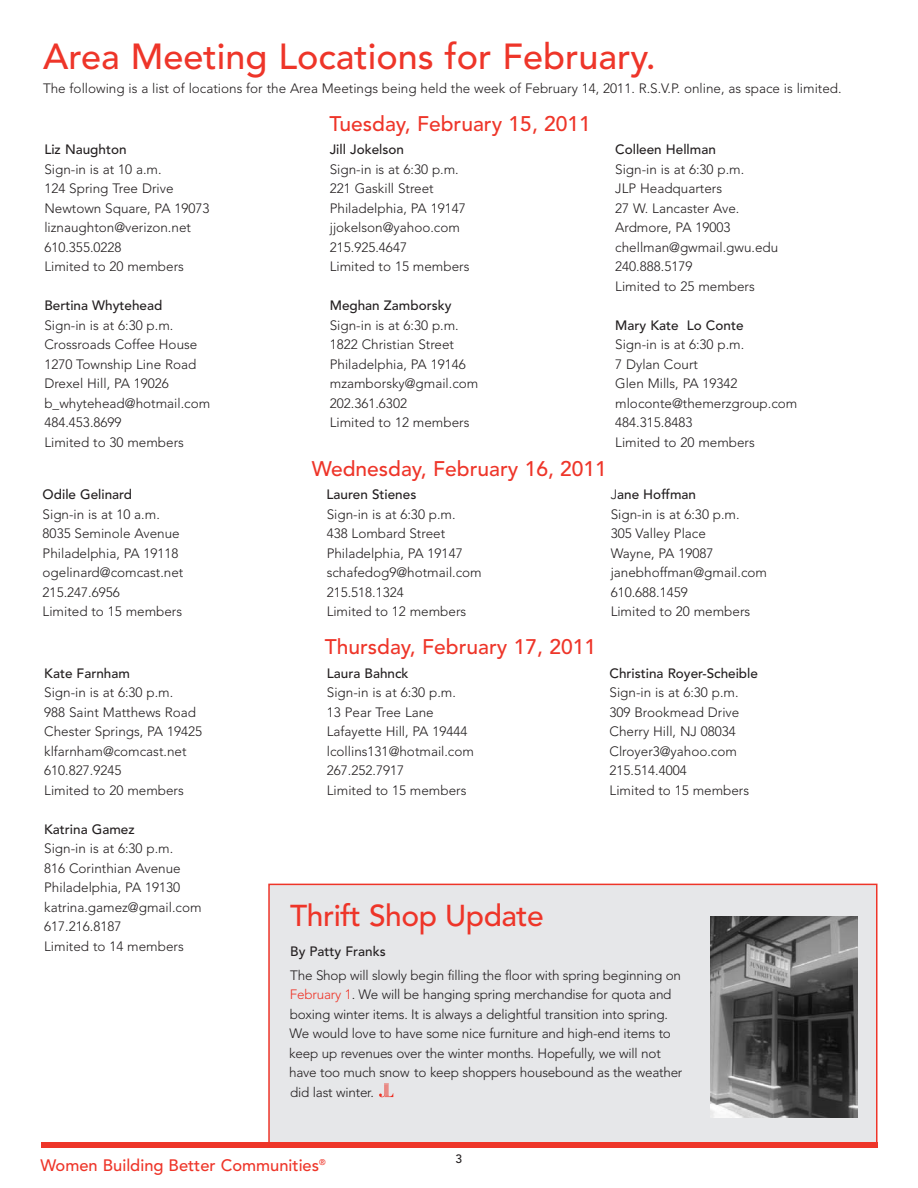
<style>
.page{position:relative;width:918px;height:1188px;background:#fff}
.page>*{position:absolute;margin:0;border:0;box-sizing:border-box;transform-origin:0 0}
.t1{font:500 36px "Avenir";color:#ee3529}
.t2{font:500 30px "Avenir";letter-spacing:-.015em;color:#ee3529}
.t3{font:500 21px "Avenir";color:#ee3529}
.t4{font:500 16.5px "Avenir";color:#ee3529}
.t5{font:300 13.5px/19.5px "Avenir";color:#231f20}
.t6{font:500 13.5px "Avenir";color:#231f20}
.t7{font:500 12px "Avenir";color:#231f20}
.s1{font-weight:500}
.s2{color:#ee3529}
</style>
<div class="page">
<div style="left:270px;top:885px;width:606px;height:259px;background:#e6e7e9"></div>
<div style="left:268px;top:884px;width:610px;height:262px;border:2px solid #ee3529"></div>
<div style="left:41px;top:1143px;width:837px;height:5px;background:#ee3529"></div>
<svg style="left:379px;top:1084px;width:14px;height:13px"></svg>
<img style="left:710px;top:917px;width:147px;height:200px">
<h1 class="t1" style="left:43px;top:42px;width:614px">Area Meeting Locations for February.</h1>
<p class="t5" style="left:43px;top:80px;width:800px">The following is a list of locations for the Area Meetings being held the week of February 14, 2011. R.S.V.P. online, as space is limited.</p>
<h3 class="t3" style="left:330px;top:115px;width:263px">Tuesday, February 15, 2011</h3>
<p class="t6" style="left:44px;top:144px;width:84px">Liz Naughton</p>
<p class="t5" style="left:44px;top:160px;width:167px">Sign-in is at 10 a.m.<br>124 Spring Tree Drive<br>Newtown Square, PA 19073 liznaughton@verizon.net<br>610.355.0228<br>Limited to 20 members</p>
<p class="t6" style="left:44px;top:300px;width:119px">Bertina Whytehead</p>
<p class="t5" style="left:44px;top:316px;width:167px">Sign-in is at 6:30 p.m.<br>Crossroads Coffee House<br>1270 Township Line Road<br>Drexel Hill, PA 19026 b_whytehead@hotmail.com<br>484.453.8699<br>Limited to 30 members</p>
<p class="t6" style="left:43px;top:489px;width:91px">Odile Gelinard</p>
<p class="t5" style="left:43px;top:506px;width:142px">Sign-in is at 10 a.m.<br>8035 Seminole Avenue<br>Philadelphia, PA 19118 ogelinard@comcast.net<br>215.247.6956<br>Limited to 15 members</p>
<p class="t6" style="left:44px;top:667px;width:87px">Kate Farnham</p>
<p class="t5" style="left:44px;top:684px;width:159px">Sign-in is at 6:30 p.m.<br>988 Saint Matthews Road<br>Chester Springs, PA 19425 klfarnham@comcast.net<br>610.827.9245<br>Limited to 20 members</p>
<p class="t6" style="left:44px;top:823px;width:92px">Katrina Gamez</p>
<p class="t5" style="left:44px;top:840px;width:159px">Sign-in is at 6:30 p.m.<br>816 Corinthian Avenue<br>Philadelphia, PA 19130 katrina.gamez@gmail.com<br>617.216.8187<br>Limited to 14 members</p>
<p class="t6" style="left:330px;top:144px;width:76px">Jill Jokelson</p>
<p class="t5" style="left:330px;top:160px;width:141px">Sign-in is at 6:30 p.m.<br>221 Gaskill Street<br>Philadelphia, PA 19147 jjokelson@yahoo.com<br>215.925.4647<br>Limited to 15 members</p>
<p class="t6" style="left:330px;top:300px;width:123px">Meghan Zamborsky</p>
<p class="t5" style="left:330px;top:316px;width:150px">Sign-in is at 6:30 p.m.<br>1822 Christian Street<br>Philadelphia, PA 19146 mzamborsky@gmail.com<br>202.361.6302<br>Limited to 12 members</p>
<h3 class="t3" style="left:312px;top:461px;width:297px">Wednesday, February 16, 2011</h3>
<p class="t6" style="left:615px;top:144px;width:102px">Colleen Hellman</p>
<p class="t5" style="left:615px;top:160px;width:165px">Sign-in is at 6:30 p.m.<br>JLP Headquarters<br>27 W. Lancaster Ave.<br>Ardmore, PA 19003 chellman@gwmail.gwu.edu<br>240.888.5179<br>Limited to 25 members</p>
<p class="t6" style="left:615px;top:319px;width:130px">Mary Kate Lo Conte</p>
<p class="t5" style="left:615px;top:336px;width:184px">Sign-in is at 6:30 p.m.<br>7 Dylan Court<br>Glen Mills, PA 19342 mloconte@themerzgroup.com<br>484.315.8483<br>Limited to 20 members</p>
<p class="t6" style="left:327px;top:489px;width:91px">Lauren Stienes</p>
<p class="t5" style="left:327px;top:506px;width:157px">Sign-in is at 6:30 p.m.<br>438 Lombard Street<br>Philadelphia, PA 19147 schafedog9@hotmail.com<br>215.518.1324<br>Limited to 12 members</p>
<h3 class="t3" style="left:325px;top:638px;width:273px">Thursday, February 17, 2011</h3>
<p class="t6" style="left:327px;top:667px;width:83px">Laura Bahnck</p>
<p class="t5" style="left:327px;top:684px;width:149px">Sign-in is at 6:30 p.m.<br>13 Pear Tree Lane<br>Lafayette Hill, PA 19444 lcollins131@hotmail.com<br>267.252.7917<br>Limited to 15 members</p>
<p class="t5" style="left:611px;top:486px;width:158px">J<span class="s1">ane Hoffman<br></span>Sign-in is at 6:30 p.m.<br>305 Valley Place<br>Wayne, PA 19087 janebhoffman@gmail.com<br>610.688.1459<br>Limited to 20 members</p>
<p class="t6" style="left:610px;top:667px;width:150px">Christina Royer-Scheible</p>
<p class="t5" style="left:610px;top:684px;width:141px">Sign-in is at 6:30 p.m.<br>309 Brookmead Drive<br>Cherry Hill, NJ 08034<br>Clroyer3@yahoo.com<br>215.514.4004<br>Limited to 15 members</p>
<h2 class="t2" style="left:290px;top:903px;width:255px">Thrift Shop Update</h2>
<p class="t6" style="left:290px;top:946px;width:97px">By Patty Franks</p>
<p class="t5" style="left:289px;top:966px;width:395px">The Shop will slowly begin filling the floor with spring beginning on <span class="s2">February 1</span>. We will be hanging spring merchandise for quota and boxing winter items. It is always a delightful transition into spring.<br>We would love to have some nice furniture and high-end items to keep up revenues over the winter months. Hopefully, we will not have too much snow to keep shoppers housebound as the weather did last winter.</p>
<p class="t4" style="left:40px;top:1159px;width:287px">Women Building Better Communities<sup>®</sup></p>
<p class="t7" style="left:456px;top:1154px;width:8px">3</p>
</div>
